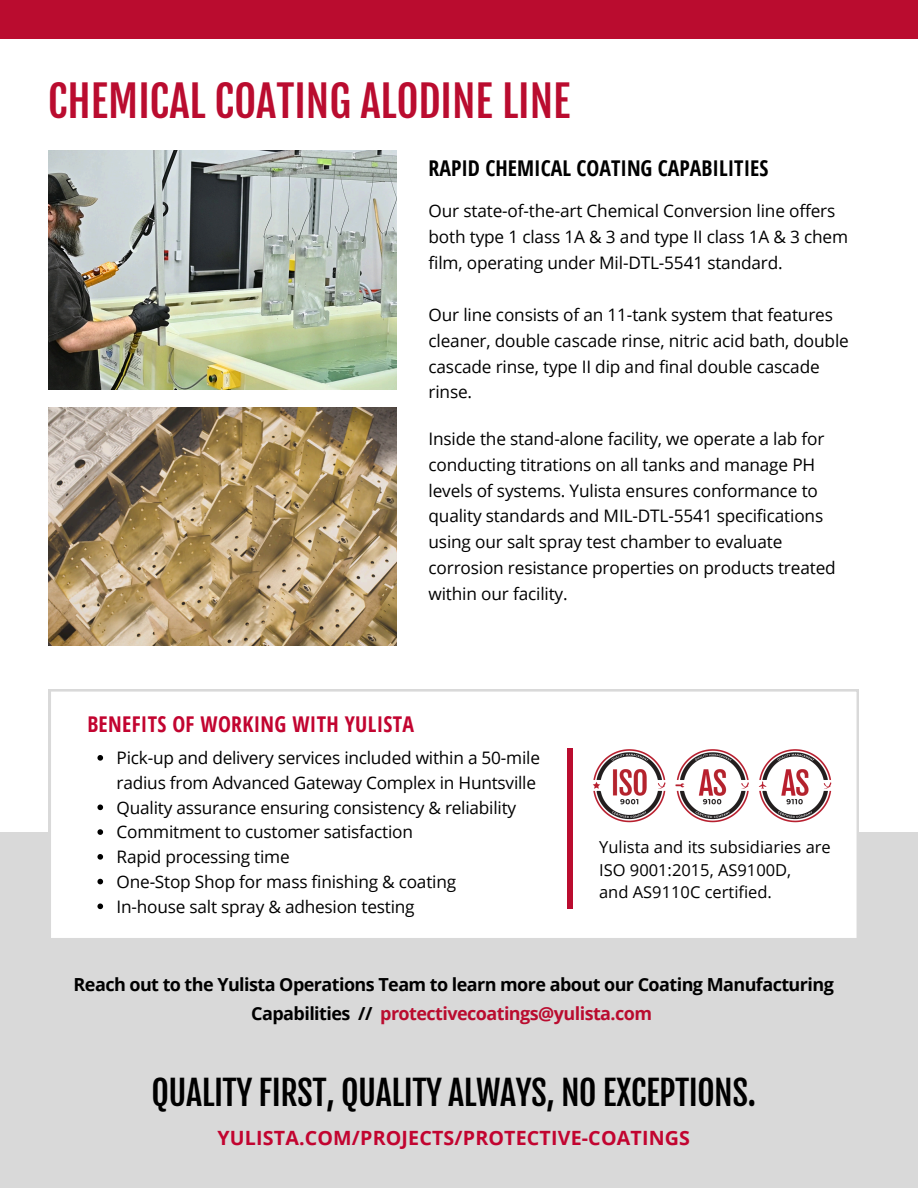
<style>
.page{position:relative;width:918px;height:1188px;background:#fff}
.page>*{position:absolute;margin:0;border:0;box-sizing:border-box;transform-origin:0 0}
.t1{font:42.75px "Fjalla One";color:#ba0c2f}
.t2{font:33.9px "Fjalla One";letter-spacing:-.015em;color:#000}
.t3{font:700 21.75px "Open Sans Condensed";color:#000}
.t4{font:700 21.75px "Open Sans Condensed";letter-spacing:.015em;color:#c20430}
.t5{font:700 19.65px "Open Sans";letter-spacing:.01em;color:#c20430}
.t6{font:700 18px/29.2px "Open Sans";letter-spacing:-.03em;color:#000;text-align:center}
.t7{font:17.25px/25.8px "Open Sans";letter-spacing:-.01em;color:#000}
.t8{font:16.5px "Open Sans";color:#000}
.s1{color:#ba0c2f}
</style>
<div class="page">
<img style="left:49px;top:151px;width:347px;height:238px">
<img style="left:49px;top:407px;width:347px;height:239px">
<div style="left:0;top:832px;width:918px;height:356px;background:#d9d9d9"></div>
<svg style="left:49px;top:689px;width:810px;height:249px"></svg>
<img style="left:587px;top:743px;width:249px;height:83px">
<div style="left:568px;top:749px;width:5px;height:160px;background:#ba0c2f"></div>
<div style="left:0;top:0;width:918px;height:39px;background:#ba0c2f"></div>
<svg style="left:97px;top:755px;width:6px;height:6px"></svg>
<svg style="left:97px;top:805px;width:6px;height:5px"></svg>
<svg style="left:97px;top:829px;width:6px;height:6px"></svg>
<svg style="left:97px;top:854px;width:6px;height:6px"></svg>
<svg style="left:97px;top:879px;width:6px;height:5px"></svg>
<svg style="left:97px;top:904px;width:6px;height:5px"></svg>
<h3 class="t1" style="left:48px;top:75px;width:524px">CHEMICAL COATING ALODINE LINE</h3>
<p class="t3" style="left:429px;top:153px;width:341px">RAPID CHEMICAL COATING CAPABILITIES</p>
<p class="t7" style="left:429px;top:198px;width:421px">Our state-of-the-art Chemical Conversion line offers both type 1 class 1A &amp; 3 and type II class 1A &amp; 3 chem film, operating under Mil-DTL-5541 standard.</p>
<p class="t7" style="left:429px;top:301px;width:422px">Our line consists of an 11-tank system that features cleaner, double cascade rinse, nitric acid bath, double cascade rinse, type II dip and final double cascade rinse.</p>
<p class="t7" style="left:429px;top:425px;width:409px">Inside the stand-alone facility, we operate a lab for conducting titrations on all tanks and manage PH levels of systems. Yulista ensures conformance to quality standards and MIL-DTL-5541 specifications using our salt spray test chamber to evaluate corrosion resistance properties on products treated within our facility.</p>
<p class="t4" style="left:87px;top:708px;width:328px">BENEFITS OF WORKING WITH YULISTA</p>
<h3 class="t7" style="left:117px;top:745px;width:425px;line-height:24.8px">Pick-up and delivery services included within a 50-mile radius from Advanced Gateway Complex in Huntsville</h3>
<p class="t7" style="left:117px;top:794px;width:401px">Quality assurance ensuring consistency &amp; reliability</p>
<p class="t7" style="left:117px;top:819px;width:298px">Commitment to customer satisfaction</p>
<p class="t7" style="left:117px;top:843px;width:175px">Rapid processing time</p>
<p class="t7" style="left:117px;top:868px;width:341px">One-Stop Shop for mass finishing &amp; coating</p>
<p class="t7" style="left:117px;top:893px;width:299px">In-house salt spray &amp; adhesion testing</p>
<h4 class="t8" style="left:599px;top:836px;width:233px">Yulista and its subsidiaries are</h4>
<h2 class="t8" style="left:599px;top:858px;width:194px">ISO 9001:2015, AS9100D,</h2>
<h3 class="t8" style="left:599px;top:881px;width:174px">and AS9110C certified.</h3>
<p class="t6" style="left:74px;top:969px;width:762px">Reach out to the Yulista Operations Team to learn more about our Coating Manufacturing<br>Capabilities // <span class="s1">protectivecoatings@yulista.com</span></p>
<p class="t2" style="left:151px;top:1072px;width:606px">QUALITY FIRST, QUALITY ALWAYS, NO EXCEPTIONS.</p>
<p class="t5" style="left:218px;top:1124px;width:474px">YULISTA.COM/PROJECTS/PROTECTIVE-COATINGS</p>
</div>
